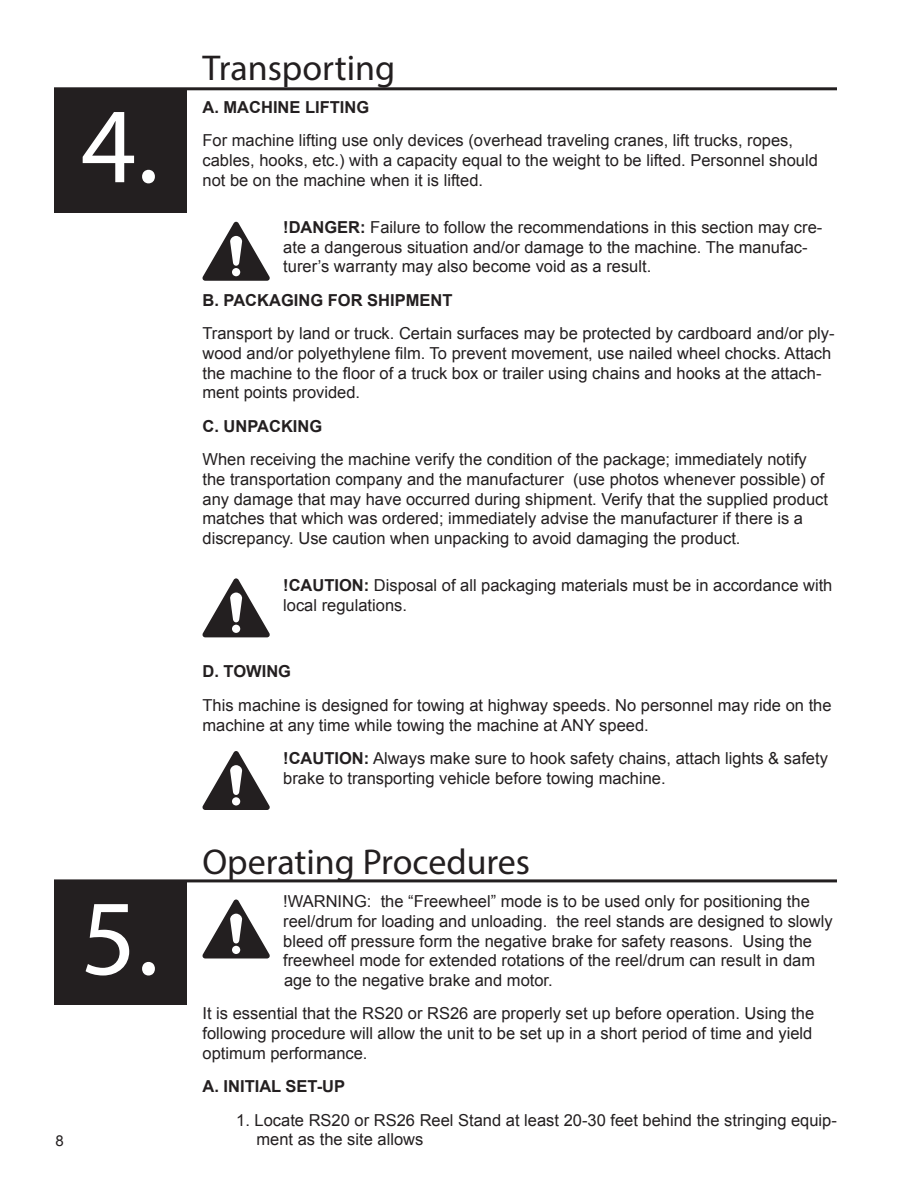
<style>
.page{position:relative;width:918px;height:1188px;background:#fff}
.page>*{position:absolute;margin:0;border:0;box-sizing:border-box;transform-origin:0 0}
.t1{font:108px "Myriad Pro";color:#fff}
.t2{font:36px "Myriad Pro";color:#231f20}
.t3{font:16.5px/19.8px "Arial";color:#231f20}
.t4{font:700 16.5px "Arial";color:#231f20}
.t5{font:15px "Arial";color:#231f20}
.s1{font-weight:700}
</style>
<div class="page">
<svg style="left:202px;top:222px;width:68px;height:59px"></svg>
<div style="left:54px;top:88px;width:132px;height:125px;background:#231f20"></div>
<hr style="left:54px;top:87px;width:783px;height:3px;background:#231f20">
<svg style="left:202px;top:578px;width:68px;height:59px"></svg>
<svg style="left:202px;top:751px;width:68px;height:59px"></svg>
<div style="left:54px;top:880px;width:132px;height:125px;background:#231f20"></div>
<hr style="left:54px;top:879px;width:783px;height:3px;background:#231f20">
<svg style="left:202px;top:900px;width:68px;height:58px"></svg>
<p class="t1" style="left:81px;top:79px;width:79px">4.</p>
<p class="t1" style="left:81px;top:872px;width:79px">5.</p>
<p class="t5" style="left:56px;top:1131px;width:10px">8</p>
<p class="t2" style="left:202px;top:46px;width:194px">Transporting</p>
<p class="t4" style="left:202px;top:96px;width:168px">A. MACHINE LIFTING</p>
<p class="t3" style="left:202px;top:131px;width:617px">For machine lifting use only devices (overhead traveling cranes, lift trucks, ropes, cables, hooks, etc.) with a capacity equal to the weight to be lifted. Personnel should not be on the machine when it is lifted.</p>
<p class="t3" style="left:283px;top:217px;width:541px"><span class="s1">!DANGER:</span> Failure to follow the recommendations in this section may cre&shy;ate a dangerous situation and/or damage to the machine. The manufac&shy;turer’s warranty may also become void as a result.</p>
<p class="t4" style="left:202px;top:289px;width:251px">B. PACKAGING FOR SHIPMENT</p>
<p class="t3" style="left:202px;top:324px;width:634px">Transport by land or truck. Certain surfaces may be protected by cardboard and/or ply&shy;wood and/or polyethylene film. To prevent movement, use nailed wheel chocks. Attach the machine to the floor of a truck box or trailer using chains and hooks at the attach&shy;ment points provided.</p>
<p class="t4" style="left:202px;top:415px;width:121px">C. UNPACKING</p>
<p class="t3" style="left:202px;top:450px;width:627px">When receiving the machine verify the condition of the package; immediately notify the transportation company and the manufacturer (use photos whenever possible) of any damage that may have occurred during shipment. Verify that the supplied product matches that which was ordered; immediately advise the manufacturer if there is a discrepancy. Use caution when unpacking to avoid damaging the product.</p>
<p class="t3" style="left:283px;top:576px;width:551px"><span class="s1">!CAUTION:</span> Disposal of all packaging materials must be in accordance with local regulations.</p>
<p class="t4" style="left:202px;top:661px;width:90px">D. TOWING</p>
<p class="t3" style="left:202px;top:695px;width:631px">This machine is designed for towing at highway speeds. No personnel may ride on the machine at any time while towing the machine at ANY speed.</p>
<p class="t3" style="left:283px;top:748px;width:546px"><span class="s1">!CAUTION:</span> Always make sure to hook safety chains, attach lights &amp; safety brake to transporting vehicle before towing machine.</p>
<p class="t2" style="left:202px;top:839px;width:329px">Operating Procedures</p>
<p class="t3" style="left:283px;top:891px;width:551px">!WARNING: the “Freewheel” mode is to be used only for positioning the reel/drum for loading and unloading. the reel stands are designed to slowly bleed off pressure form the negative brake for safety reasons. Using the freewheel mode for extended rotations of the reel/drum can result in dam age to the negative brake and motor.</p>
<p class="t3" style="left:202px;top:1004px;width:613px;text-align:justify">It is essential that the RS20 or RS26 are properly set up before operation. Using the following procedure will allow the unit to be set up in a short period of time and yield optimum performance.</p>
<p class="t4" style="left:202px;top:1076px;width:144px">A. INITIAL SET-UP</p>
<p class="t3" style="left:256px;top:1110px;width:582px;text-indent:-20px">1. Locate RS20 or RS26 Reel Stand at least 20-30 feet behind the stringing equip&shy;ment as the site allows</p>
</div>
